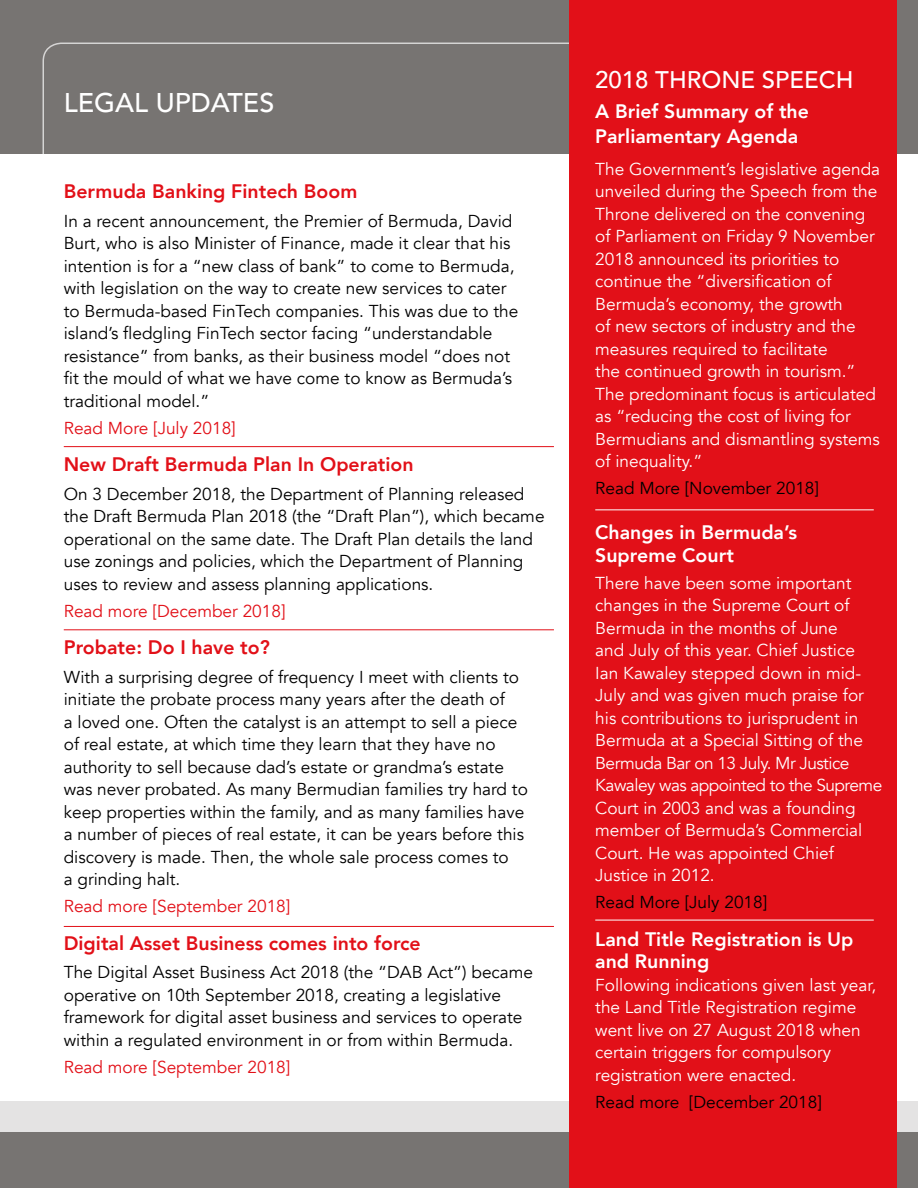
<style>
.page{position:relative;width:918px;height:1188px;background:#fff}
.page>*{position:absolute;margin:0;border:0;box-sizing:border-box;transform-origin:0 0}
.t1{font:500 27px "Avenir";color:#fff}
.t2{font:500 24px "Avenir";color:#fff}
.t3{font:800 19.5px "Avenir";color:#e21018}
.t4{font:800 19.5px/22.5px "Avenir";color:#fff}
.t5{font:17.25px/22.5px "Avenir";color:#000}
.t6{font:17.25px/22.5px "Avenir";color:#fff}
.t7{font:17.25px "Avenir";color:#e21018}
</style>
<div class="page">
<div style="left:0;top:0;width:918px;height:153px;background:#777472"></div>
<div style="left:0;top:1101px;width:918px;height:48px;background:#e4e3e3"></div>
<div style="left:0;top:1133px;width:918px;height:55px;background:#777472"></div>
<div style="left:570px;top:0;width:327px;height:1188px;background:#e21018"></div>
<hr style="left:595px;top:509px;width:279px;height:1px;background:#fff">
<hr style="left:595px;top:920px;width:279px;height:1px;background:#fff">
<hr style="left:64px;top:629px;width:490px;height:1px;background:#e21018">
<hr style="left:64px;top:926px;width:490px;height:1px;background:#e21018">
<hr style="left:64px;top:446px;width:490px;height:1px;background:#e21018">
<h1 class="t1" style="left:64px;top:79px;width:212px">LEGAL UPDATES</h1>
<p class="t3" style="left:64px;top:176px;width:295px">Bermuda Banking Fintech Boom</p>
<p class="t5" style="left:64px;top:210px;width:456px">In a recent announcement, the Premier of Bermuda, David Burt, who is also Minister of Finance, made it clear that his intention is for a “new class of bank” to come to Bermuda, with legislation on the way to create new services to cater to Bermuda-based FinTech companies. This was due to the island’s fledgling FinTech sector facing “understandable resistance” from banks, as their business model “does not fit the mould of what we have come to know as Bermuda’s traditional model.”</p>
<p class="t7" style="left:64px;top:417px;width:173px">Read More [July 2018]</p>
<p class="t3" style="left:64px;top:449px;width:351px">New Draft Bermuda Plan In Operation</p>
<p class="t5" style="left:64px;top:483px;width:482px">On 3 December 2018, the Department of Planning released the Draft Bermuda Plan 2018 (the “Draft Plan”), which became operational on the same date. The Draft Plan details the land use zonings and policies, which the Department of Planning uses to review and assess planning applications.</p>
<p class="t7" style="left:64px;top:600px;width:223px">Read more [December 2018]</p>
<p class="t3" style="left:64px;top:632px;width:208px">Probate: Do I have to?</p>
<p class="t5" style="left:64px;top:666px;width:466px">With a surprising degree of frequency I meet with clients to initiate the probate process many years after the death of<br>a loved one. Often the catalyst is an attempt to sell a piece of real estate, at which time they learn that they have no authority to sell because dad’s estate or grandma’s estate was never probated. As many Bermudian families try hard to keep properties within the family, and as many families have a number of pieces of real estate, it can be years before this discovery is made. Then, the whole sale process comes to<br>a grinding halt.</p>
<p class="t7" style="left:64px;top:896px;width:228px">Read more [September 2018]</p>
<p class="t3" style="left:64px;top:928px;width:359px">Digital Asset Business comes into force</p>
<p class="t5" style="left:64px;top:961px;width:471px">The Digital Asset Business Act 2018 (the “DAB Act”) became operative on 10th September 2018, creating a legislative framework for digital asset business and services to operate within a regulated environment in or from within Bermuda.</p>
<p class="t7" style="left:64px;top:1056px;width:228px">Read more [September 2018]</p>
<h2 class="t2" style="left:595px;top:59px;width:260px">2018 THRONE SPEECH</h2>
<p class="t4" style="left:595px;top:98px;width:215px;line-height:25.5px">A Brief Summary of the<br>Parliamentary Agenda</p>
<p class="t6" style="left:595px;top:158px;width:286px">The Government’s legislative agenda unveiled during the Speech from the Throne delivered on the convening of Parliament on Friday 9 November 2018 announced its priorities to continue the “diversification of Bermuda’s economy, the growth<br>of new sectors of industry and the measures required to facilitate<br>the continued growth in tourism.” The predominant focus is articulated as “reducing the cost of living for Bermudians and dismantling systems of inequality.”</p>
<p class="t5" style="left:595px;top:477px;width:225px">Read More [November 2018]</p>
<p class="t4" style="left:595px;top:521px;width:203px">Changes in Bermuda’s<br>Supreme Court</p>
<p class="t6" style="left:595px;top:572px;width:289px">There have been some important changes in the Supreme Court of<br>Bermuda in the months of June<br>and July of this year. Chief Justice<br>Ian Kawaley stepped down in mid-<br>July and was given much praise for his contributions to jurisprudent in<br>Bermuda at a Special Sitting of the<br>Bermuda Bar on 13 July. Mr Justice<br>Kawaley was appointed to the Supreme<br>Court in 2003 and was a founding member of Bermuda’s Commercial<br>Court. He was appointed Chief<br>Justice in 2012.</p>
<p class="t5" style="left:595px;top:891px;width:173px">Read More [July 2018]</p>
<p class="t4" style="left:595px;top:928px;width:260px">Land Title Registration is Up and Running</p>
<p class="t6" style="left:595px;top:974px;width:283px">Following indications given last year, the Land Title Registration regime went live on 27 August 2018 when certain triggers for compulsory registration were enacted.</p>
<p class="t5" style="left:595px;top:1091px;width:228px">Read more [December 2018]</p>
</div>
